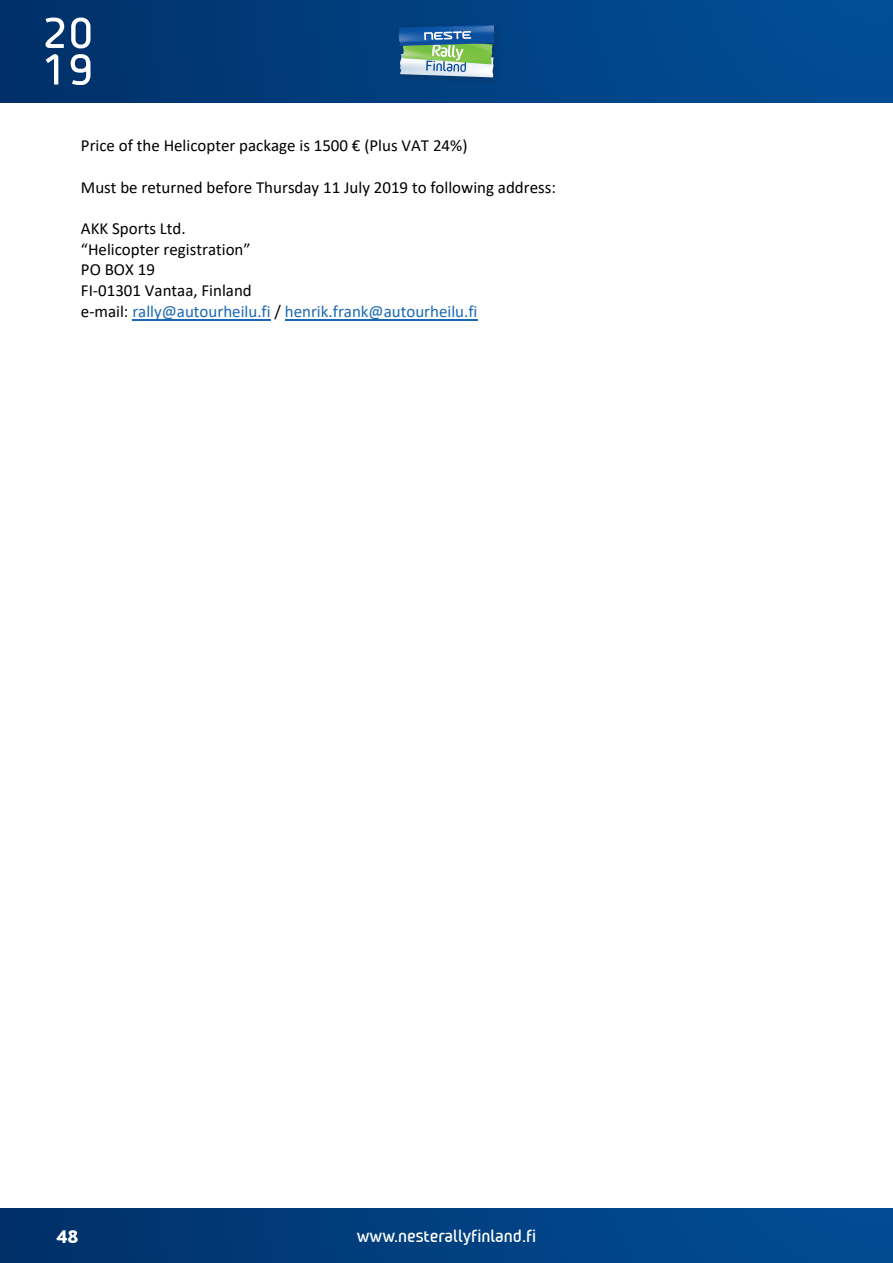
<style>
.page{position:relative;width:893px;height:1263px;background:#fff}
.page>*{position:absolute;margin:0;border:0;box-sizing:border-box;transform-origin:0 0}
.t1{font:16.95px/20.7px "Calibri";color:#000001}
.t2{font:700 16.95px "WRC Clean";color:#fff}
.t3{font:16.5px "WRC Clean Roman";color:#fff}
.s1{color:#1b69b4}
</style>
<div class="page">
<div style="left:0;top:0;width:893px;height:102px;background:linear-gradient(to right,#013169,#014f98)"></div>
<div style="left:0;top:1208px;width:893px;height:55px;background:linear-gradient(to right,#013069,#014e96)"></div>
<div style="left:395px;top:21px;width:108px;height:65px;background:#013f7f"></div>
<svg style="left:398px;top:25px;width:97px;height:52px;background:#73a1a3"></svg>
<svg style="left:45px;top:18px;width:45px;height:30px"></svg>
<svg style="left:46px;top:54px;width:44px;height:31px"></svg>
<hr style="left:132px;top:319px;width:139px;height:1px;background:#1b69b4">
<hr style="left:285px;top:319px;width:193px;height:1px;background:#1b69b4">
<p class="t1" style="left:81px;top:135px;width:388px">Price of the Helicopter package is 1500 € (Plus VAT 24%)</p>
<p class="t1" style="left:81px;top:176px;width:476px">Must be returned before Thursday 11 July 2019 to following address:</p>
<p class="t1" style="left:81px;top:218px;width:398px">AKK Sports Ltd.<br>“Helicopter registration”<br>PO BOX 19<br>FI-01301 Vantaa, Finland<br>e-mail: <span class="s1">rally@autourheilu.fi</span> / <span class="s1">henrik.frank@autourheilu.fi</span></p>
<p class="t2" style="left:57px;top:1226px;width:24px">48</p>
<p class="t3" style="left:357px;top:1225px;width:181px">www.nesterallyfinland.fi</p>
</div>
